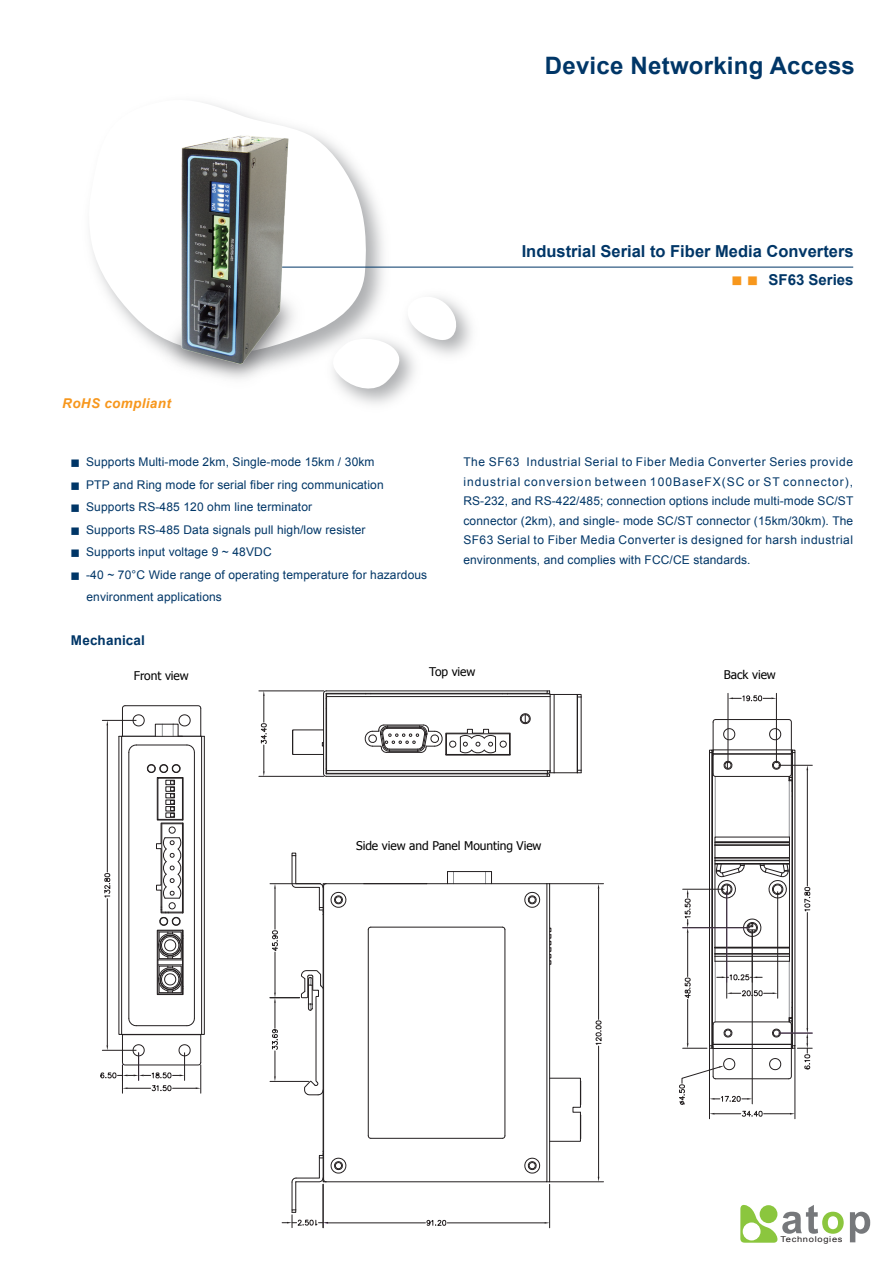
<style>
.page{position:relative;width:893px;height:1263px;background:#fff}
.page>*{position:absolute;margin:0;border:0;box-sizing:border-box;transform-origin:0 0}
.t1{font:700 24px "Arial";letter-spacing:.01em;color:#003667}
.t2{font:700 16.5px "Arial";color:#003667}
.t3{font:700 15px "Arial";color:#003667}
.t4{font:italic 700 13.5px "Arial";letter-spacing:.025em;color:#f7971d}
.t5{font:700 13.5px "Arial";letter-spacing:.01em;color:#003667}
.t6{font:12px/19.5px "Arial";letter-spacing:.01em;color:#003667}
.t7{font:12px "Tahoma";letter-spacing:-.005em;color:#000}
.t8{font:7.95px "Arial";letter-spacing:.075em;color:#231f20;scale:1.16 1}
.s1{font-family:"Nan Sung";font-weight:500;font-size:10.5px;color:#f7971d}
.s2{font-family:"Nan Sung";font-weight:500;font-size:9px}
</style>
<div class="page">
<svg style="left:740px;top:1204px;width:104px;height:39px"></svg>
<svg style="left:850px;top:1212px;width:20px;height:30px"></svg>
<svg style="left:88px;top:98px;width:279px;height:224px"></svg>
<svg style="left:341px;top:296px;width:119px;height:97px"></svg>
<hr style="left:268px;top:267px;width:585px;height:1px;background:#003667">
<img style="left:123px;top:243px;width:218px;height:151px">
<svg style="left:100px;top:705px;width:105px;height:388px"></svg>
<div style="left:292px;top:730px;width:32px;height:25px;border:1px solid #231f20"></div>
<svg style="left:322px;top:690px;width:260px;height:87px"></svg>
<svg style="left:292px;top:730px;width:2px;height:24px"></svg>
<hr style="left:259px;top:691px;width:65px;height:1px;background:#231f20">
<hr style="left:259px;top:776px;width:65px;height:1px;background:#231f20">
<svg style="left:261px;top:691px;width:6px;height:85px"></svg>
<hr style="left:453px;top:871px;width:38px;height:1px;background:#231f20">
<svg style="left:348px;top:883px;width:174px;height:299px"></svg>
<svg style="left:522px;top:883px;width:59px;height:299px"></svg>
<svg style="left:485px;top:871px;width:7px;height:13px"></svg>
<svg style="left:447px;top:871px;width:7px;height:13px"></svg>
<hr style="left:549px;top:1181px;width:54px;height:1px;background:#231f20">
<hr style="left:549px;top:883px;width:54px;height:1px;background:#231f20">
<hr style="left:598px;top:1046px;width:1px;height:131px;background:#231f20">
<hr style="left:598px;top:889px;width:1px;height:130px;background:#231f20">
<svg style="left:595px;top:1020px;width:7px;height:25px"></svg>
<hr style="left:323px;top:1184px;width:1px;height:44px;background:#231f20">
<hr style="left:549px;top:1184px;width:1px;height:44px;background:#231f20">
<hr style="left:328px;top:1222px;width:97px;height:1px;background:#231f20">
<hr style="left:447px;top:1222px;width:98px;height:1px;background:#231f20">
<svg style="left:426px;top:1219px;width:20px;height:7px"></svg>
<hr style="left:270px;top:1081px;width:39px;height:1px;background:#231f20">
<hr style="left:270px;top:997px;width:30px;height:1px;background:#231f20">
<hr style="left:270px;top:883px;width:51px;height:1px;background:#231f20">
<svg style="left:272px;top:853px;width:76px;height:374px"></svg>
<hr style="left:709px;top:1048px;width:1px;height:71px;background:#231f20">
<hr style="left:795px;top:1048px;width:1px;height:71px;background:#231f20">
<hr style="left:728px;top:693px;width:1px;height:70px;background:#231f20">
<hr style="left:776px;top:693px;width:1px;height:70px;background:#231f20">
<svg style="left:728px;top:695px;width:48px;height:6px"></svg>
<svg style="left:679px;top:719px;width:133px;height:398px"></svg>
<img style="left:165px;top:123px;width:144px;height:251px">
<h1 class="t1" style="left:545px;top:50px;width:312px">Device Networking Access</h1>
<h2 class="t2" style="left:522px;top:241px;width:333px">Industrial Serial to Fiber Media Converters</h2>
<p class="t3" style="left:732px;top:270px;width:123px"><span class="s1">■ ■</span> SF63 Series</p>
<p class="t4" style="left:62px;top:394px;width:110px">RoHS compliant</p>
<p class="t6" style="left:71px;top:452px;width:305px"><span class="s2">■</span> Supports Multi-mode 2km, Single-mode 15km / 30km</p>
<p class="t6" style="left:71px;top:475px;width:314px"><span class="s2">■</span> PTP and Ring mode for serial fiber ring communication</p>
<p class="t6" style="left:71px;top:497px;width:243px"><span class="s2">■</span> Supports RS-485 120 ohm line terminator</p>
<p class="t6" style="left:71px;top:520px;width:296px"><span class="s2">■</span> Supports RS-485 Data signals pull high/low resister</p>
<p class="t6" style="left:71px;top:542px;width:202px"><span class="s2">■</span> Supports input voltage 9 ~ 48VDC</p>
<p class="t6" style="left:86px;top:563px;width:342px;line-height:22.5px;text-indent:-15px"><span class="s2">■</span> -40 ~ 70°C Wide range of operating temperature for hazardous environment applications</p>
<p class="t5" style="left:71px;top:632px;width:75px">Mechanical</p>
<p class="t6" style="left:463px;top:452px;width:391px;text-align:justify">The SF63 Industrial Serial to Fiber Media Converter Series provide industrial conversion between 100BaseFX(SC or ST connector), RS-232, and RS-422/485; connection options include multi-mode SC/ST connector (2km), and single- mode SC/ST connector (15km/30km). The SF63 Serial to Fiber Media Converter is designed for harsh industrial environments, and complies with FCC/CE standards.</p>
<p class="t7" style="left:429px;top:664px;width:48px">Top view</p>
<p class="t7" style="left:134px;top:668px;width:56px">Front view</p>
<p class="t7" style="left:724px;top:667px;width:54px">Back view</p>
<p class="t7" style="left:356px;top:837px;width:187px">Side view and Panel Mounting View</p>
<p class="t8" style="left:780px;top:1234px;width:55px">Technologies</p>
</div>
